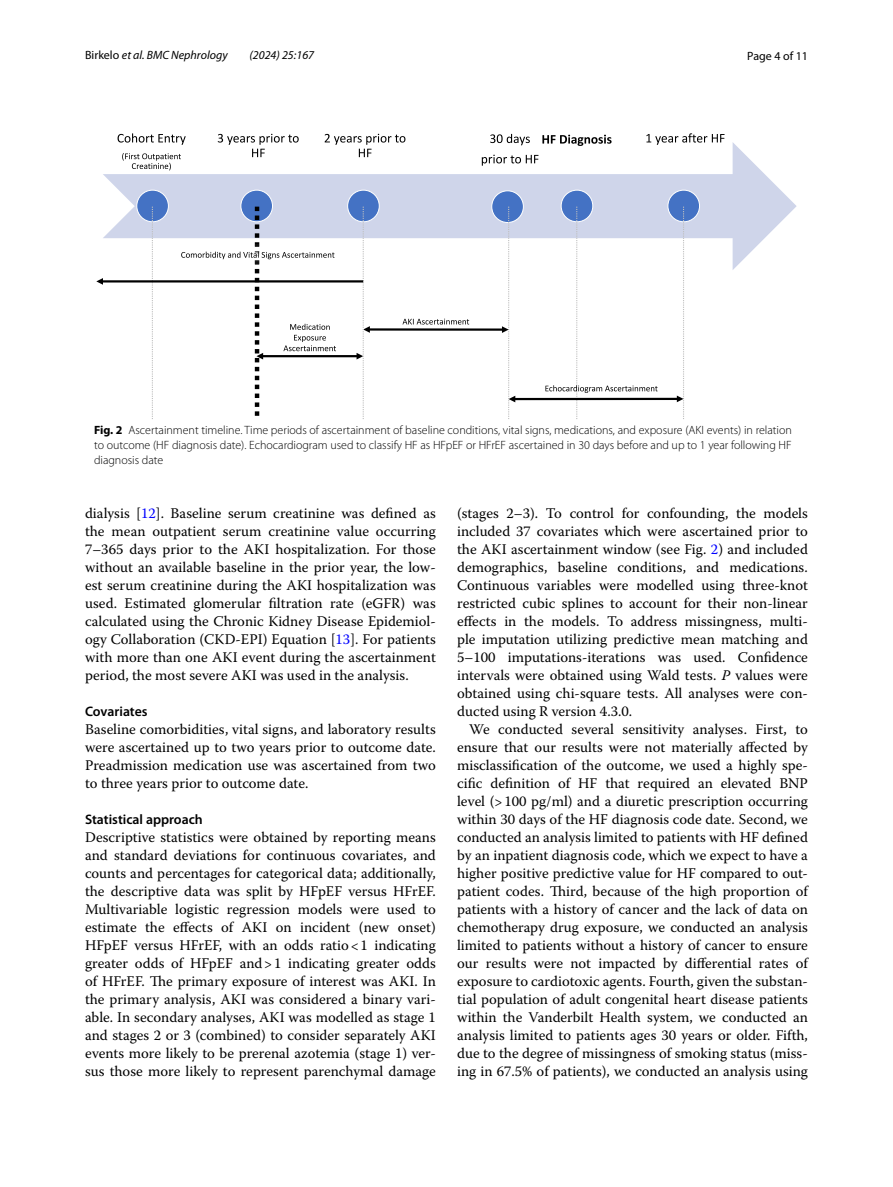
<style>
.page{position:relative;width:893px;height:1187px;background:#fff}
.page>*{position:absolute;margin:0;border:0;box-sizing:border-box;transform-origin:0 0}
.t1{font:14.7px/18px "Warnock Pro";color:#000;text-align:justify}
.t2{font:600 13.8px "Myriad Pro";color:#000}
.t3{font:300 12px/15px "Myriad Pro";color:#000;text-align:justify}
.t4{font:italic 12px "Myriad Pro";color:#000}
.t5{font:12px "Myriad Pro";color:#000}
.s1{font-style:normal}
.s2{font-weight:700}
.s3{color:#00f}
.s4{font-style:italic}
</style>
<div class="page">
<svg style="left:103px;top:142px;width:694px;height:128px"></svg>
<svg style="left:118px;top:133px;width:68px;height:12px"></svg>
<svg style="left:122px;top:153px;width:59px;height:17px"></svg>
<div style="left:137px;top:190px;width:31px;height:32px;background:#4472c4;border-radius:50%"></div>
<div style="left:136px;top:190px;width:33px;height:32px;border:1px solid #fff;border-radius:50%"></div>
<svg style="left:218px;top:134px;width:81px;height:23px"></svg>
<div style="left:241px;top:190px;width:31px;height:32px;background:#4472c4;border-radius:50%"></div>
<div style="left:240px;top:190px;width:33px;height:32px;border:1px solid #fff;border-radius:50%"></div>
<svg style="left:325px;top:134px;width:80px;height:23px"></svg>
<div style="left:348px;top:190px;width:31px;height:32px;background:#4472c4;border-radius:50%"></div>
<div style="left:347px;top:190px;width:33px;height:32px;border:1px solid #fff;border-radius:50%"></div>
<svg style="left:490px;top:134px;width:40px;height:11px"></svg>
<svg style="left:482px;top:155px;width:56px;height:11px"></svg>
<div style="left:492px;top:191px;width:31px;height:31px;background:#4472c4;border-radius:50%"></div>
<div style="left:491px;top:190px;width:33px;height:33px;border:1px solid #fff;border-radius:50%"></div>
<svg style="left:542px;top:135px;width:70px;height:11px"></svg>
<div style="left:561px;top:190px;width:32px;height:32px;background:#4472c4;border-radius:50%"></div>
<div style="left:561px;top:190px;width:32px;height:32px;border:1px solid #fff;border-radius:50%"></div>
<svg style="left:646px;top:133px;width:79px;height:12px"></svg>
<div style="left:668px;top:190px;width:31px;height:32px;background:#4472c4;border-radius:50%"></div>
<div style="left:667px;top:190px;width:33px;height:32px;border:1px solid #fff;border-radius:50%"></div>
<hr style="left:262px;top:355px;width:96px;height:2px;background:#000">
<svg style="left:403px;top:318px;width:66px;height:6px"></svg>
<svg style="left:545px;top:207px;width:113px;height:212px"></svg>
<hr style="left:369px;top:328px;width:134px;height:3px;background:#000">
<hr style="left:514px;top:398px;width:164px;height:2px;background:#000">
<svg style="left:502px;top:207px;width:13px;height:212px"></svg>
<svg style="left:677px;top:207px;width:7px;height:212px"></svg>
<img style="left:153px;top:244px;width:204px;height:21px">
<svg style="left:181px;top:207px;width:155px;height:209px"></svg>
<svg style="left:357px;top:207px;width:13px;height:212px"></svg>
<svg style="left:152px;top:207px;width:1px;height:212px"></svg>
<hr style="left:102px;top:280px;width:261px;height:2px;background:#000">
<svg style="left:96px;top:278px;width:7px;height:7px"></svg>
<p class="t4" style="left:85px;top:48px;width:144px"><span class="s1">Birkelo</span> et al. BMC Nephrology</p>
<p class="t4" style="left:249px;top:48px;width:66px">(2024) 25:167</p>
<p class="t5" style="left:747px;top:48px;width:62px">Page 4 of 11</p>
<p class="t3" style="left:94px;top:423px;width:699px"><span class="s2">Fig. 2</span> Ascertainment timeline. Time periods of ascertainment of baseline conditions, vital signs, medications, and exposure (AKI events) in relation to outcome (HF diagnosis date). Echocardiogram used to classify HF as HFpEF or HFrEF ascertained in 30 days before and up to 1 year following HF diagnosis date</p>
<p class="t1" style="left:85px;top:503px;width:352px">dialysis [<span class="s3">12</span>]. Baseline serum creatinine was defined as the mean outpatient serum creatinine value occurring 7–365 days prior to the AKI hospitalization. For those without an available baseline in the prior year, the low&shy;est serum creatinine during the AKI hospitalization was used. Estimated glomerular filtration rate (eGFR) was calculated using the Chronic Kidney Disease Epidemiol&shy;ogy Collaboration (CKD-EPI) Equation [<span class="s3">13</span>]. For patients with more than one AKI event during the ascertainment period, the most severe AKI was used in the analysis.</p>
<p class="t2" style="left:85px;top:702px;width:64px">Covariates</p>
<p class="t1" style="left:85px;top:719px;width:352px">Baseline comorbidities, vital signs, and laboratory results were ascertained up to two years prior to outcome date.<br>Preadmission medication use was ascertained from two to three years prior to outcome date.</p>
<p class="t2" style="left:85px;top:810px;width:119px">Statistical approach</p>
<p class="t1" style="left:85px;top:827px;width:352px">Descriptive statistics were obtained by reporting means and standard deviations for continuous covariates, and counts and percentages for categorical data; additionally, the descriptive data was split by HFpEF versus HFrEF.<br>Multivariable logistic regression models were used to estimate the effects of AKI on incident (new onset)<br>HFpEF versus HFrEF, with an odds ratio&lt;1 indicating greater odds of HFpEF and&gt;1 indicating greater odds of HFrEF. The primary exposure of interest was AKI. In the primary analysis, AKI was considered a binary vari&shy;able. In secondary analyses, AKI was modelled as stage 1 and stages 2 or 3 (combined) to consider separately AKI events more likely to be prerenal azotemia (stage 1) ver&shy;sus those more likely to represent parenchymal damage</p>
<p class="t1" style="left:457px;top:503px;width:352px">(stages 2–3). To control for confounding, the models included 37 covariates which were ascertained prior to the AKI ascertainment window (see Fig. <span class="s3">2</span>) and included demographics, baseline conditions, and medications.<br>Continuous variables were modelled using three-knot restricted cubic splines to account for their non-linear effects in the models. To address missingness, multi&shy;ple imputation utilizing predictive mean matching and 5–100 imputations-iterations was used. Confidence intervals were obtained using Wald tests. <span class="s4">P</span> values were obtained using chi-square tests. All analyses were con&shy;ducted using R version 4.3.0.</p>
<p class="t1" style="left:457px;top:719px;width:352px;text-indent:12px">We conducted several sensitivity analyses. First, to ensure that our results were not materially affected by misclassification of the outcome, we used a highly spe&shy;cific definition of HF that required an elevated BNP level (&gt;100 pg/ml) and a diuretic prescription occurring within 30 days of the HF diagnosis code date. Second, we conducted an analysis limited to patients with HF defined by an inpatient diagnosis code, which we expect to have a higher positive predictive value for HF compared to out&shy;patient codes. Third, because of the high proportion of patients with a history of cancer and the lack of data on chemotherapy drug exposure, we conducted an analysis limited to patients without a history of cancer to ensure our results were not impacted by differential rates of exposure to cardiotoxic agents. Fourth, given the substan&shy;tial population of adult congenital heart disease patients within the Vanderbilt Health system, we conducted an analysis limited to patients ages 30 years or older. Fifth, due to the degree of missingness of smoking status (miss&shy;ing in 67.5% of patients), we conducted an analysis using</p>
</div>
